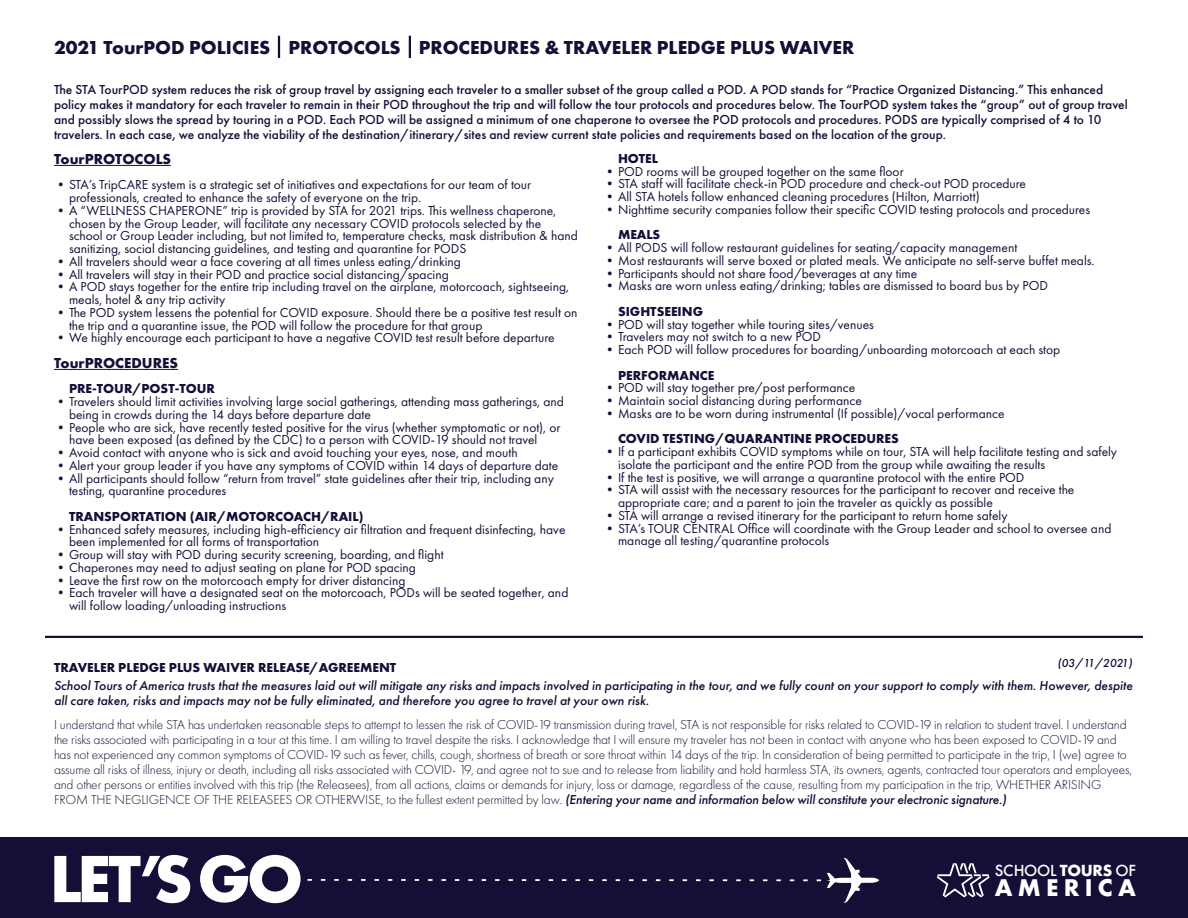
<style>
.page{position:relative;width:1188px;height:918px;background:#fff}
.page>*{position:absolute;margin:0;border:0;box-sizing:border-box;transform-origin:0 0}
.t1{font:700 69.3px "Futura PT";color:#fff}
.t2{font:700 22.2px "Futura";letter-spacing:.23em;color:#fff}
.t3{font:700 19.5px "Futura PT";color:#150f37}
.t4{font:700 15px "Futura PT";color:#150f37}
.t5{font:500 14.85px "Futura";letter-spacing:-.02em;color:#fff}
.t6{font:13.5px/12.8px "Futura PT";color:#150f37}
.t7{font:300 13.5px/15px "Futura PT";letter-spacing:-.01em;color:#150f37}
.t8{font:500 13.5px/15px "Futura PT";color:#150f37}
.t9{font:italic 500 13.5px/15px "Futura PT";color:#150f37}
.t10{font:700 13.5px "Futura PT";color:#150f37}
.t11{font:italic 500 12px "Futura PT";letter-spacing:-.025em;color:#120d36}
.s1{font-weight:500;font-style:italic}
.s2{font-weight:700}
</style>
<div class="page">
<hr style="left:54px;top:165px;width:117px;height:1px;background:#150f37">
<hr style="left:54px;top:369px;width:124px;height:1px;background:#150f37">
<div style="left:0;top:837px;width:1188px;height:81px;background:#150f37"></div>
<svg style="left:827px;top:858px;width:52px;height:45px"></svg>
<svg style="left:308px;top:879px;width:513px;height:2px"></svg>
<svg style="left:937px;top:863px;width:53px;height:34px"></svg>
<hr style="left:278px;top:36px;width:2px;height:22px;background:#150f37">
<hr style="left:409px;top:36px;width:2px;height:22px;background:#150f37">
<hr style="left:45px;top:636px;width:1098px;height:2px;background:#150f37">
<p class="t3" style="left:54px;top:35px;width:802px">2021 TourPOD POLICIES PROTOCOLS PROCEDURES &amp; TRAVELER PLEDGE PLUS WAIVER</p>
<p class="t8" style="left:54px;top:82px;width:1075px">The STA TourPOD system reduces the risk of group travel by assigning each traveler to a smaller subset of the group called a POD. A POD stands for “Practice Organized Distancing.” This enhanced policy makes it mandatory for each traveler to remain in their POD throughout the trip and will follow the tour protocols and procedures below. The TourPOD system takes the “group” out of group travel and possibly slows the spread by touring in a POD. Each POD will be assigned a minimum of one chaperone to oversee the POD protocols and procedures. PODS are typically comprised of 4 to 10 travelers. In each case, we analyze the viability of the destination/itinerary/sites and review current state policies and requirements based on the location of the group.</p>
<p class="t4" style="left:54px;top:149px;width:118px">TourPROTOCOLS</p>
<p class="t6" style="left:54px;top:178px;width:479px">•STA’s TripCARE system is a strategic set of initiatives and expectations for our team of tour</p>
<p class="t6" style="left:69px;top:191px;width:354px">professionals, created to enhance the safety of everyone on the trip.</p>
<p class="t6" style="left:54px;top:204px;width:504px">•A “WELLNESS CHAPERONE” trip is provided by STA for 2021 trips. This wellness chaperone,</p>
<p class="t6" style="left:69px;top:217px;width:510px">chosen by the Group Leader, will facilitate any necessary COVID protocols selected by the school or Group Leader including, but not limited to, temperature checks, mask distribution &amp; hand sanitizing, social distancing guidelines, and testing and quarantine for PODS</p>
<p class="t6" style="left:54px;top:255px;width:408px">•All travelers should wear a face covering at all times unless eating/drinking</p>
<p class="t6" style="left:54px;top:268px;width:396px">•All travelers will stay in their POD and practice social distancing/spacing</p>
<p class="t6" style="left:54px;top:280px;width:517px">•A POD stays together for the entire trip including travel on the airplane, motorcoach, sightseeing,</p>
<p class="t6" style="left:69px;top:293px;width:158px">meals, hotel &amp; any trip activity</p>
<p class="t6" style="left:54px;top:306px;width:525px">•The POD system lessens the potential for COVID exposure. Should there be a positive test result on</p>
<p class="t6" style="left:69px;top:319px;width:415px">the trip and a quarantine issue, the POD will follow the procedure for that group</p>
<p class="t6" style="left:54px;top:331px;width:502px">•We highly encourage each participant to have a negative COVID test result before departure</p>
<p class="t4" style="left:54px;top:353px;width:126px">TourPROCEDURES</p>
<p class="t10" style="left:69px;top:380px;width:148px">PRE-TOUR/POST-TOUR</p>
<p class="t6" style="left:54px;top:395px;width:511px">•Travelers should limit activities involving large social gatherings, attending mass gatherings, and</p>
<p class="t6" style="left:69px;top:408px;width:304px">being in crowds during the 14 days before departure date</p>
<p class="t6" style="left:54px;top:421px;width:508px">•People who are sick, have recently tested positive for the virus (whether symptomatic or not), or</p>
<p class="t6" style="left:69px;top:433px;width:470px">have been exposed (as defined by the CDC) to a person with COVID-19 should not travel</p>
<p class="t6" style="left:54px;top:446px;width:465px">•Avoid contact with anyone who is sick and avoid touching your eyes, nose, and mouth</p>
<p class="t6" style="left:54px;top:459px;width:506px">•Alert your group leader if you have any symptoms of COVID within 14 days of departure date</p>
<p class="t6" style="left:54px;top:472px;width:501px">•All participants should follow “return from travel” state guidelines after their trip, including any</p>
<p class="t6" style="left:69px;top:484px;width:159px">testing, quarantine procedures</p>
<p class="t10" style="left:69px;top:508px;width:296px">TRANSPORTATION (AIR/MOTORCOACH/RAIL)</p>
<p class="t6" style="left:54px;top:523px;width:513px">•Enhanced safety measures, including high-efficiency air filtration and frequent disinfecting, have</p>
<p class="t6" style="left:69px;top:535px;width:252px">been implemented for all forms of transportation</p>
<p class="t6" style="left:54px;top:548px;width:391px">•Group will stay with POD during security screening, boarding, and flight</p>
<p class="t6" style="left:54px;top:561px;width:364px">•Chaperones may need to adjust seating on plane for POD spacing</p>
<p class="t6" style="left:54px;top:574px;width:353px">•Leave the first row on the motorcoach empty for driver distancing</p>
<p class="t6" style="left:54px;top:586px;width:516px">•Each traveler will have a designated seat on the motorcoach, PODs will be seated together, and</p>
<p class="t6" style="left:69px;top:599px;width:219px">will follow loading/unloading instructions</p>
<p class="t10" style="left:618px;top:150px;width:42px">HOTEL</p>
<p class="t6" style="left:603px;top:165px;width:302px">•POD rooms will be grouped together on the same floor</p>
<p class="t6" style="left:603px;top:177px;width:425px">•STA staff will facilitate check-in POD procedure and check-out POD procedure</p>
<p class="t6" style="left:603px;top:190px;width:378px">•All STA hotels follow enhanced cleaning procedures (Hilton, Marriott)</p>
<p class="t6" style="left:603px;top:203px;width:489px">•Nighttime security companies follow their specific COVID testing protocols and procedures</p>
<p class="t10" style="left:618px;top:226px;width:44px">MEALS</p>
<p class="t6" style="left:603px;top:241px;width:416px">•All PODS will follow restaurant guidelines for seating/capacity management</p>
<p class="t6" style="left:603px;top:254px;width:493px">•Most restaurants will serve boxed or plated meals. We anticipate no self-serve buffet meals.</p>
<p class="t6" style="left:603px;top:267px;width:316px">•Participants should not share food/beverages at any time</p>
<p class="t6" style="left:603px;top:279px;width:446px">•Masks are worn unless eating/drinking; tables are dismissed to board bus by POD</p>
<p class="t10" style="left:618px;top:303px;width:87px">SIGHTSEEING</p>
<p class="t6" style="left:603px;top:318px;width:272px">•POD will stay together while touring sites/venues</p>
<p class="t6" style="left:603px;top:330px;width:220px">•Travelers may not switch to a new POD</p>
<p class="t6" style="left:603px;top:343px;width:459px">•Each POD will follow procedures for boarding/unboarding motorcoach at each stop</p>
<p class="t10" style="left:618px;top:366px;width:98px">PERFORMANCE</p>
<p class="t6" style="left:603px;top:381px;width:254px">•POD will stay together pre/post performance</p>
<p class="t6" style="left:603px;top:394px;width:261px">•Maintain social distancing during performance</p>
<p class="t6" style="left:603px;top:407px;width:403px">•Masks are to be worn during instrumental (If possible)/vocal performance</p>
<p class="t10" style="left:618px;top:430px;width:282px">COVID TESTING/QUARANTINE PROCEDURES</p>
<p class="t6" style="left:603px;top:445px;width:516px">•If a participant exhibits COVID symptoms while on tour, STA will help facilitate testing and safely</p>
<p class="t6" style="left:618px;top:458px;width:429px">isolate the participant and the entire POD from the group while awaiting the results</p>
<p class="t6" style="left:603px;top:471px;width:423px">•If the test is positive, we will arrange a quarantine protocol with the entire POD</p>
<p class="t6" style="left:603px;top:483px;width:473px">•STA will assist with the necessary resources for the participant to recover and receive the</p>
<p class="t6" style="left:618px;top:496px;width:376px">appropriate care; and a parent to join the traveler as quickly as possible</p>
<p class="t6" style="left:603px;top:509px;width:406px">•STA will arrange a revised itinerary for the participant to return home safely</p>
<p class="t6" style="left:603px;top:522px;width:510px">•STA’s TOUR CENTRAL Office will coordinate with the Group Leader and school to oversee and</p>
<p class="t6" style="left:618px;top:534px;width:213px">manage all testing/quarantine protocols</p>
<p class="t11" style="left:1058px;top:656px;width:76px">(03/11/2021)</p>
<p class="t10" style="left:54px;top:658px;width:344px">TRAVELER PLEDGE PLUS WAIVER RELEASE/AGREEMENT</p>
<p class="t9" style="left:54px;top:678px;width:1080px">School Tours of America trusts that the measures laid out will mitigate any risks and impacts involved in participating in the tour, and we fully count on your support to comply with them. However, despite all care taken, risks and impacts may not be fully eliminated, and therefore you agree to travel at your own risk.</p>
<p class="t7" style="left:54px;top:717px;width:1080px">I understand that while STA has undertaken reasonable steps to attempt to lessen the risk of COVID-19 transmission during travel, STA is not responsible for risks related to COVID-19 in relation to student travel. I understand the risks associated with participating in a tour at this time. I am willing to travel despite the risks. I acknowledge that I will ensure my traveler has not been in contact with anyone who has been exposed to COVID-19 and has not experienced any common symptoms of COVID-19 such as fever, chills, cough, shortness of breath or sore throat within 14 days of the trip. In consideration of being permitted to participate in the trip, I (we) agree to assume all risks of illness, injury or death, including all risks associated with COVID- 19, and agree not to sue and to release from liability and hold harmless STA, its owners, agents, contracted tour operators and employees, and other persons or entities involved with this trip (the Releasees), from all actions, claims or demands for injury, loss or damage, regardless of the cause, resulting from my participation in the trip, WHETHER ARISING FROM THE NEGLIGENCE OF THE RELEASEES OR OTHERWISE, to the fullest extent permitted by law. <span class="s1">(Entering your name and information below will constitute your electronic signature.)</span></p>
<p class="t1" style="left:50px;top:834px;width:255px">LET’S GO</p>
<p class="t5" style="left:995px;top:860px;width:142px">SCHOOL <span class="s2">TOURS</span> OF</p>
<p class="t2" style="left:995px;top:871px;width:142px">AMERICA</p>
</div>
